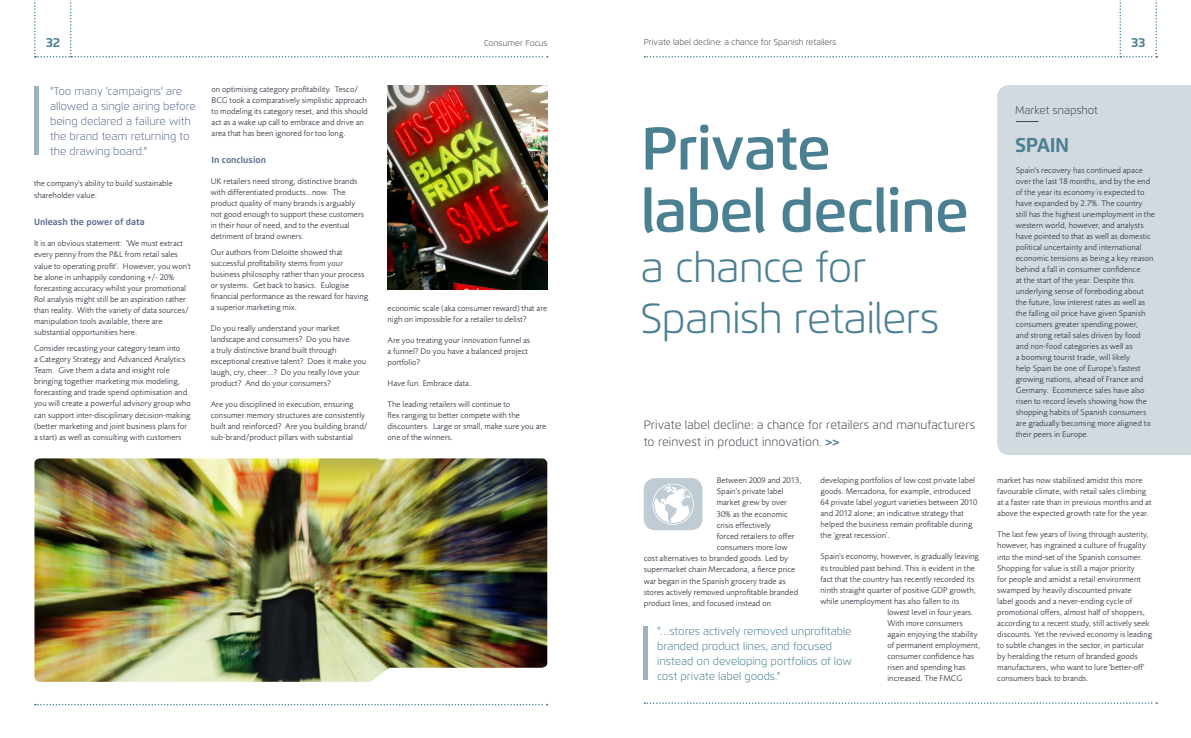
<style>
.page{position:relative;width:1191px;height:738px;background:#fff}
.page>*{position:absolute;margin:0;border:0;box-sizing:border-box;transform-origin:0 0}
.t1{font:600 60px/62.3px "Flexo";letter-spacing:-.025em;color:#4b8092}
.t2{font:300 42px/50.3px "Flexo";letter-spacing:-.025em;color:#4b8092}
.t3{font:700 20px "Flexo";letter-spacing:-.025em;color:#4b8092}
.t4{font:700 13px "Flexo";color:#4b8092}
.t5{font:300 12px/17.2px "Flexo";color:#3f454f}
.t6{font:300 11px/15px "Flexo";letter-spacing:-.01em;color:#4b8092}
.t7{font:300 11px/15px "Flexo";letter-spacing:-.01em;color:#5d6e91}
.t8{font:300 11px "Flexo";letter-spacing:-.01em;color:#3f454f}
.t9{font:700 9px "Flexo";letter-spacing:.005em;color:#5d6e91}
.t10{font:8.5px/11px "Foundry Sans";letter-spacing:.005em;color:#3f454f}
.t11{font:300 8.5px "Flexo";letter-spacing:-.01em;color:#3f454f}
.s1{font-weight:700;font-size:11.8px;color:#4b8092}
</style>
<div class="page">
<div style="left:997px;top:85px;width:194px;height:369px;background:#d3dadf"></div>
<svg style="left:1015px;top:121px;width:23px;height:1px"></svg>
<svg style="left:644px;top:0;width:513px;height:57px"></svg>
<hr style="left:34px;top:87px;width:4px;height:68px;background:#9db2be">
<svg style="left:644px;top:702px;width:513px;height:1px"></svg>
<hr style="left:644px;top:626px;width:4px;height:53px;background:#9db2be">
<svg style="left:34px;top:0;width:514px;height:57px"></svg>
<svg style="left:643px;top:478px;width:59px;height:52px"></svg>
<img style="left:34px;top:458px;width:513px;height:223px">
<img style="left:388px;top:85px;width:159px;height:204px">
<h3 class="t4" style="left:46px;top:34px;width:16px">32</h3>
<p class="t11" style="left:484px;top:38px;width:65px">Consumer Focus</p>
<p class="t7" style="left:50px;top:84px;width:147px">"Too many 'campaigns' are allowed a single airing before being declared a failure with the brand team returning to the drawing board."</p>
<p class="t10" style="left:34px;top:178px;width:140px">the company's ability to build sustainable shareholder value.</p>
<p class="t9" style="left:34px;top:216px;width:112px">Unleash the power of data</p>
<p class="t10" style="left:34px;top:238px;width:158px">It is an obvious statement: 'We must extract every penny from the P&amp;L from retail sales value to operating profit'. However, you won't be alone in unhappily condoning +/- 20% forecasting accuracy whilst your promotional RoI analysis might still be an aspiration rather than reality. With the variety of data sources/ manipulation tools available, there are substantial opportunities here.</p>
<p class="t10" style="left:34px;top:342px;width:158px">Consider recasting your category team into<br>a Category Strategy and Advanced Analytics Team. Give them a data and insight role bringing together marketing mix modeling, forecasting and trade spend optimisation and you will create a powerful advisory group who can support inter-disciplinary decision-making (better marketing and joint business plans for a start) as well as consulting with customers</p>
<p class="t10" style="left:211px;top:83px;width:158px">on optimising category profitability. Tesco/ BCG took a comparatively simplistic approach to modeling its category reset, and this should act as a wake up call to embrace and drive an area that has been ignored for too long.</p>
<p class="t9" style="left:211px;top:154px;width:56px">In conclusion</p>
<p class="t10" style="left:211px;top:176px;width:155px">UK retailers need strong, distinctive brands with differentiated products…now. The product quality of many brands is arguably not good enough to support these customers in their hour of need, and to the eventual detriment of brand owners.</p>
<p class="t10" style="left:211px;top:246px;width:159px">Our authors from Deloitte showed that successful profitability stems from your business philosophy rather than your process or systems. Get back to basics. Eulogise financial performance as the reward for having a superior marketing mix.</p>
<p class="t10" style="left:211px;top:322px;width:157px">Do you really understand your market landscape and consumers? Do you have<br>a truly distinctive brand built through exceptional creative talent? Does it make you laugh, cry, cheer…? Do you really love your product? And do your consumers?</p>
<p class="t10" style="left:211px;top:398px;width:158px">Are you disciplined in execution, ensuring consumer memory structures are consistently built and reinforced? Are you building brand/ sub-brand/product pillars with substantial</p>
<p class="t10" style="left:387px;top:302px;width:161px">economic scale (aka consumer reward) that are nigh on impossible for a retailer to delist?</p>
<p class="t10" style="left:387px;top:334px;width:144px">Are you treating your innovation funnel as a funnel? Do you have a balanced project portfolio?</p>
<p class="t10" style="left:387px;top:377px;width:85px">Have fun. Embrace data.</p>
<p class="t10" style="left:387px;top:398px;width:160px">The leading retailers will continue to<br>flex ranging to better compete with the discounters. Large or small, make sure you are one of the winners.</p>
<p class="t11" style="left:643px;top:37px;width:194px">Private label decline: a chance for Spanish retailers</p>
<h3 class="t4" style="left:1131px;top:34px;width:16px">33</h3>
<h1 class="t1" style="left:641px;top:117px;width:330px">Private label decline</h1>
<h2 class="t2" style="left:641px;top:242px;width:300px">a chance for<br>Spanish retailers</h2>
<h3 class="t5" style="left:644px;top:416px;width:333px">Private label decline: a chance for retailers and manufacturers to reinvest in product innovation. <span class="s1">&gt;&gt;</span></h3>
<p class="t10" style="left:820px;top:474px;width:158px">developing portfolios of low cost private label goods. Mercadona, for example, introduced 64 private label yogurt varieties between 2010 and 2012 alone; an indicative strategy that helped the business remain profitable during the 'great recession'.</p>
<p class="t10" style="left:820px;top:550px;width:160px">Spain's economy, however, is gradually leaving</p>
<p class="t10" style="left:820px;top:561px;width:156px">its troubled past behind. This is evident in the</p>
<p class="t10" style="left:820px;top:572px;width:155px">fact that the country has recently recorded its</p>
<p class="t10" style="left:820px;top:584px;width:157px">ninth straight quarter of positive GDP growth,</p>
<p class="t10" style="left:820px;top:595px;width:141px">while unemployment has also fallen to its</p>
<p class="t10" style="left:887px;top:606px;width:88px">lowest level in four years.</p>
<p class="t10" style="left:887px;top:617px;width:77px">With more consumers</p>
<p class="t10" style="left:887px;top:628px;width:92px">again enjoying the stability</p>
<p class="t10" style="left:887px;top:639px;width:94px">of permanent employment,</p>
<p class="t10" style="left:887px;top:650px;width:88px">consumer confidence has</p>
<p class="t10" style="left:887px;top:661px;width:80px">risen and spending has</p>
<p class="t10" style="left:887px;top:672px;width:76px">increased. The FMCG</p>
<p class="t10" style="left:716px;top:474px;width:86px">Between 2009 and 2013,</p>
<p class="t10" style="left:716px;top:485px;width:68px">Spain's private label</p>
<p class="t10" style="left:716px;top:496px;width:72px">market grew by over</p>
<p class="t10" style="left:716px;top:508px;width:73px">30% as the economic</p>
<p class="t10" style="left:716px;top:519px;width:56px">crisis effectively</p>
<p class="t10" style="left:716px;top:530px;width:79px">forced retailers to offer</p>
<p class="t10" style="left:716px;top:541px;width:72px">consumers more low</p>
<p class="t10" style="left:644px;top:552px;width:146px">cost alternatives to branded goods. Led by</p>
<p class="t10" style="left:644px;top:563px;width:153px">supermarket chain Mercadona, a fierce price</p>
<p class="t10" style="left:644px;top:575px;width:143px">war began in the Spanish grocery trade as</p>
<p class="t10" style="left:644px;top:586px;width:156px">stores actively removed unprofitable branded</p>
<p class="t10" style="left:644px;top:597px;width:129px">product lines, and focused instead on</p>
<p class="t6" style="left:657px;top:623px;width:196px">"…stores actively removed unprofitable branded product lines, and focused instead on developing portfolios of low cost private label goods."</p>
<p class="t8" style="left:1015px;top:103px;width:84px">Market snapshot</p>
<h3 class="t3" style="left:1015px;top:133px;width:56px">SPAIN</h3>
<p class="t10" style="left:1015px;top:164px;width:141px">Spain's recovery has continued apace over the last 18 months, and by the end of the year its economy is expected to have expanded by 2.7%. The country still has the highest unemployment in the western world, however, and analysts have pointed to that as well as domestic political uncertainty and international economic tensions as being a key reason behind a fall in consumer confidence<br>at the start of the year. Despite this underlying sense of foreboding about the future, low interest rates as well as the falling oil price have given Spanish consumers greater spending power,<br>and strong retail sales driven by food and non-food categories as well as<br>a booming tourist trade, will likely<br>help Spain be one of Europe's fastest growing nations, ahead of France and Germany. Ecommerce sales have also risen to record levels showing how the shopping habits of Spanish consumers are gradually becoming more aligned to their peers in Europe.</p>
<p class="t10" style="left:997px;top:474px;width:156px">market has now stabilised amidst this more favourable climate, with retail sales climbing at a faster rate than in previous months and at above the expected growth rate for the year.</p>
<p class="t10" style="left:997px;top:528px;width:156px">The last few years of living through austerity, however, has ingrained a culture of frugality into the mind-set of the Spanish consumer.<br>Shopping for value is still a major priority<br>for people and amidst a retail environment swamped by heavily discounted private<br>label goods and a never-ending cycle of promotional offers, almost half of shoppers, according to a recent study, still actively seek discounts. Yet the revived economy is leading to subtle changes in the sector, in particular by heralding the return of branded goods manufacturers, who want to lure 'better-off' consumers back to brands.</p>
</div>
